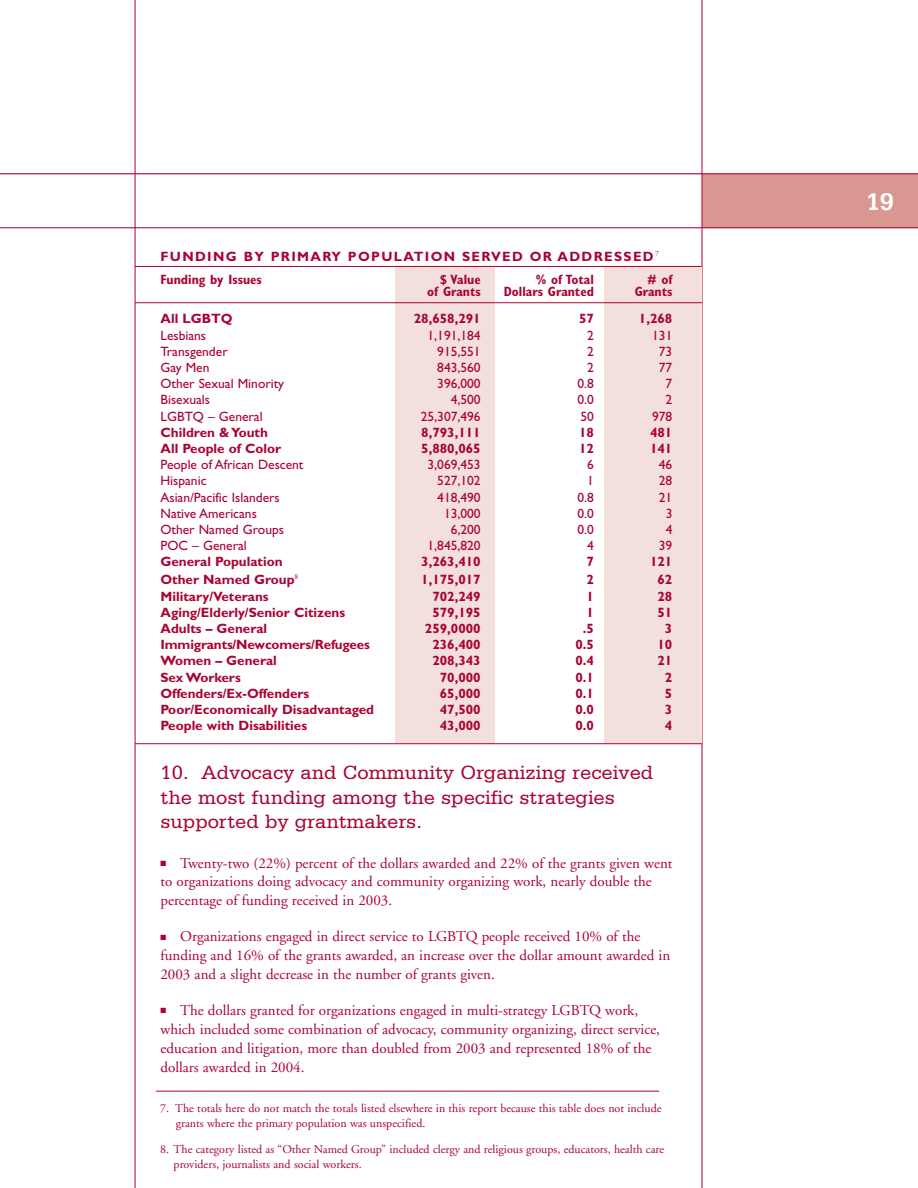
<style>
.page{position:relative;width:918px;height:1188px;background:#fff}
.page>*{position:absolute;margin:0;border:0;box-sizing:border-box;transform-origin:0 0}
.t1{font:700 25.5px "Serifa";color:#fff}
.t2{font:20.25px/24.3px "Serifa";color:#a90432}
.t3{font:15px/18.9px "Adobe Garamond";color:#a90432}
.t4{font:700 13.5px "Gill Sans";color:#a90432}
.t5{font:13.5px "Gill Sans";color:#a90432}
.t6{font:700 13.5px/22.8px "Gill Sans";letter-spacing:.1em;color:#a90432}
.t7{font:700 condensed 13.5px "Gill Sans";color:#a90432}
.t8{font:12px/15px "Adobe Garamond";color:#a90432}
.s1{font-stretch:condensed}
</style>
<div class="page">
<div style="left:702px;top:174px;width:216px;height:54px;background:#d99792"></div>
<hr style="left:135px;top:0;width:1px;height:1188px;background:#a90432">
<hr style="left:702px;top:0;width:1px;height:1188px;background:#a90432">
<hr style="left:0;top:173px;width:918px;height:1px;background:#a90432">
<hr style="left:0;top:227px;width:918px;height:1px;background:#a90432">
<div style="left:395px;top:267px;width:99px;height:476px;background:#f3dfdb"></div>
<div style="left:605px;top:267px;width:97px;height:476px;background:#f3dfdb"></div>
<hr style="left:135px;top:266px;width:567px;height:1px;background:#a90432">
<hr style="left:135px;top:302px;width:567px;height:1px;background:#a90432">
<hr style="left:135px;top:743px;width:567px;height:1px;background:#a90432">
<hr style="left:156px;top:1091px;width:503px;height:1px;background:#a90432">
<p class="t6" style="left:160px;top:247px;width:500px">FUNDING BY PRIMARY POPULATION SERVED OR ADDRESSED<sup>7<br></sup><span class="s1">Funding by Issues</span></p>
<p class="t7" style="left:440px;top:275px;width:42px">$ Value</p>
<p class="t7" style="left:536px;top:275px;width:59px">% of Total</p>
<p class="t7" style="left:647px;top:275px;width:26px"># of</p>
<p class="t7" style="left:427px;top:287px;width:55px">of Grants</p>
<p class="t7" style="left:504px;top:287px;width:92px">Dollars Granted</p>
<p class="t7" style="left:635px;top:287px;width:39px">Grants</p>
<p class="t4" style="left:160px;top:314px;width:74px">All LGBTQ</p>
<p class="t4" style="left:414px;top:314px;width:68px">28,658,291</p>
<p class="t4" style="left:579px;top:314px;width:16px">57</p>
<p class="t4" style="left:639px;top:314px;width:35px">1,268</p>
<p class="t5" style="left:160px;top:330px;width:47px">Lesbians</p>
<p class="t5" style="left:428px;top:330px;width:55px">1,191,184</p>
<p class="t5" style="left:587px;top:330px;width:8px">2</p>
<p class="t5" style="left:652px;top:330px;width:22px">131</p>
<p class="t5" style="left:160px;top:347px;width:69px">Transgender</p>
<p class="t5" style="left:437px;top:347px;width:45px">915,551</p>
<p class="t5" style="left:587px;top:347px;width:8px">2</p>
<p class="t5" style="left:659px;top:347px;width:15px">73</p>
<p class="t5" style="left:160px;top:363px;width:51px">Gay Men</p>
<p class="t5" style="left:437px;top:363px;width:45px">843,560</p>
<p class="t5" style="left:587px;top:363px;width:8px">2</p>
<p class="t5" style="left:659px;top:363px;width:15px">77</p>
<p class="t5" style="left:160px;top:379px;width:125px">Other Sexual Minority</p>
<p class="t5" style="left:437px;top:379px;width:45px">396,000</p>
<p class="t5" style="left:578px;top:379px;width:18px">0.8</p>
<p class="t5" style="left:666px;top:379px;width:8px">7</p>
<p class="t5" style="left:160px;top:395px;width:51px">Bisexuals</p>
<p class="t5" style="left:451px;top:395px;width:31px">4,500</p>
<p class="t5" style="left:578px;top:395px;width:18px">0.0</p>
<p class="t5" style="left:666px;top:395px;width:8px">2</p>
<p class="t5" style="left:160px;top:411px;width:104px">LGBTQ – General</p>
<p class="t5" style="left:421px;top:411px;width:61px">25,307,496</p>
<p class="t5" style="left:580px;top:411px;width:15px">50</p>
<p class="t5" style="left:652px;top:411px;width:22px">978</p>
<p class="t4" style="left:160px;top:428px;width:109px">Children &amp; Youth</p>
<p class="t4" style="left:421px;top:428px;width:61px">8,793,111</p>
<p class="t4" style="left:579px;top:428px;width:16px">18</p>
<p class="t4" style="left:650px;top:428px;width:24px">481</p>
<p class="t4" style="left:160px;top:444px;width:122px">All People of Color</p>
<p class="t4" style="left:421px;top:444px;width:61px">5,880,065</p>
<p class="t4" style="left:579px;top:444px;width:16px">12</p>
<p class="t4" style="left:650px;top:444px;width:24px">141</p>
<p class="t5" style="left:160px;top:460px;width:144px">People of African Descent</p>
<p class="t5" style="left:428px;top:460px;width:55px">3,069,453</p>
<p class="t5" style="left:587px;top:460px;width:8px">6</p>
<p class="t5" style="left:659px;top:460px;width:15px">46</p>
<p class="t5" style="left:160px;top:476px;width:48px">Hispanic</p>
<p class="t5" style="left:437px;top:476px;width:45px">527,102</p>
<p class="t5" style="left:587px;top:476px;width:8px">1</p>
<p class="t5" style="left:659px;top:476px;width:15px">28</p>
<p class="t5" style="left:160px;top:492px;width:121px">Asian/Pacific Islanders</p>
<p class="t5" style="left:437px;top:492px;width:45px">418,490</p>
<p class="t5" style="left:578px;top:492px;width:18px">0.8</p>
<p class="t5" style="left:659px;top:492px;width:15px">21</p>
<p class="t5" style="left:160px;top:509px;width:98px">Native Americans</p>
<p class="t5" style="left:444px;top:509px;width:38px">13,000</p>
<p class="t5" style="left:578px;top:509px;width:18px">0.0</p>
<p class="t5" style="left:666px;top:509px;width:8px">3</p>
<p class="t5" style="left:160px;top:525px;width:125px">Other Named Groups</p>
<p class="t5" style="left:451px;top:525px;width:31px">6,200</p>
<p class="t5" style="left:578px;top:525px;width:18px">0.0</p>
<p class="t5" style="left:666px;top:525px;width:8px">4</p>
<p class="t5" style="left:160px;top:541px;width:88px">POC – General</p>
<p class="t5" style="left:428px;top:541px;width:55px">1,845,820</p>
<p class="t5" style="left:587px;top:541px;width:8px">4</p>
<p class="t5" style="left:659px;top:541px;width:15px">39</p>
<p class="t4" style="left:160px;top:557px;width:124px">General Population</p>
<p class="t4" style="left:421px;top:557px;width:61px">3,263,410</p>
<p class="t4" style="left:587px;top:557px;width:9px">7</p>
<p class="t4" style="left:650px;top:557px;width:24px">121</p>
<p class="t4" style="left:160px;top:575px;width:139px">Other Named Group<sup>8</sup></p>
<p class="t4" style="left:421px;top:575px;width:61px">1,175,017</p>
<p class="t4" style="left:587px;top:575px;width:9px">2</p>
<p class="t4" style="left:658px;top:575px;width:16px">62</p>
<p class="t4" style="left:160px;top:591px;width:110px">Military/Veterans</p>
<p class="t4" style="left:432px;top:591px;width:50px">702,249</p>
<p class="t4" style="left:587px;top:591px;width:9px">1</p>
<p class="t4" style="left:658px;top:591px;width:16px">28</p>
<p class="t4" style="left:160px;top:608px;width:186px">Aging/Elderly/Senior Citizens</p>
<p class="t4" style="left:432px;top:608px;width:50px">579,195</p>
<p class="t4" style="left:587px;top:608px;width:9px">1</p>
<p class="t4" style="left:658px;top:608px;width:16px">51</p>
<p class="t4" style="left:160px;top:624px;width:108px">Adults – General</p>
<p class="t4" style="left:425px;top:624px;width:57px">259,0000</p>
<p class="t4" style="left:583px;top:624px;width:13px">.5</p>
<p class="t4" style="left:665px;top:624px;width:9px">3</p>
<p class="t4" style="left:160px;top:640px;width:211px">Immigrants/Newcomers/Refugees</p>
<p class="t4" style="left:432px;top:640px;width:50px">236,400</p>
<p class="t4" style="left:575px;top:640px;width:20px">0.5</p>
<p class="t4" style="left:658px;top:640px;width:16px">10</p>
<p class="t4" style="left:160px;top:656px;width:118px">Women – General</p>
<p class="t4" style="left:432px;top:656px;width:50px">208,343</p>
<p class="t4" style="left:575px;top:656px;width:20px">0.4</p>
<p class="t4" style="left:658px;top:656px;width:16px">21</p>
<p class="t4" style="left:160px;top:672px;width:82px">Sex Workers</p>
<p class="t4" style="left:440px;top:672px;width:42px">70,000</p>
<p class="t4" style="left:575px;top:672px;width:20px">0.1</p>
<p class="t4" style="left:665px;top:672px;width:9px">2</p>
<p class="t4" style="left:160px;top:689px;width:150px">Offenders/Ex-Offenders</p>
<p class="t4" style="left:440px;top:689px;width:42px">65,000</p>
<p class="t4" style="left:575px;top:689px;width:20px">0.1</p>
<p class="t4" style="left:665px;top:689px;width:9px">5</p>
<p class="t4" style="left:160px;top:705px;width:215px">Poor/Economically Disadvantaged</p>
<p class="t4" style="left:440px;top:705px;width:42px">47,500</p>
<p class="t4" style="left:575px;top:705px;width:20px">0.0</p>
<p class="t4" style="left:665px;top:705px;width:9px">3</p>
<p class="t4" style="left:160px;top:721px;width:148px">People with Disabilities</p>
<p class="t4" style="left:440px;top:721px;width:42px">43,000</p>
<p class="t4" style="left:575px;top:721px;width:20px">0.0</p>
<p class="t4" style="left:665px;top:721px;width:9px">4</p>
<h2 class="t2" style="left:160px;top:762px;width:494px">10. Advocacy and Community Organizing received the most funding among the specific strategies supported by grantmakers.</h2>
<p class="t3" style="left:160px;top:855px;width:514px">■ Twenty-two (22%) percent of the dollars awarded and 22% of the grants given went to organizations doing advocacy and community organizing work, nearly double the percentage of funding received in 2003.</p>
<p class="t3" style="left:160px;top:928px;width:511px">■ Organizations engaged in direct service to LGBTQ people received 10% of the funding and 16% of the grants awarded, an increase over the dollar amount awarded in<br>2003 and a slight decrease in the number of grants given.</p>
<p class="t3" style="left:160px;top:1002px;width:501px">■ The dollars granted for organizations engaged in multi-strategy LGBTQ work, which included some combination of advocacy, community organizing, direct service, education and litigation, more than doubled from 2003 and represented 18% of the dollars awarded in 2004.</p>
<p class="t8" style="left:176px;top:1102px;width:487px;text-indent:-16px">7. The totals here do not match the totals listed elsewhere in this report because this table does not include grants where the primary population was unspecified.</p>
<p class="t8" style="left:174px;top:1143px;width:492px;text-indent:-14px">8. The category listed as “Other Named Group” included clergy and religious groups, educators, health care providers, journalists and social workers.</p>
<h1 class="t1" style="left:866px;top:193px;width:30px">19</h1>
</div>
